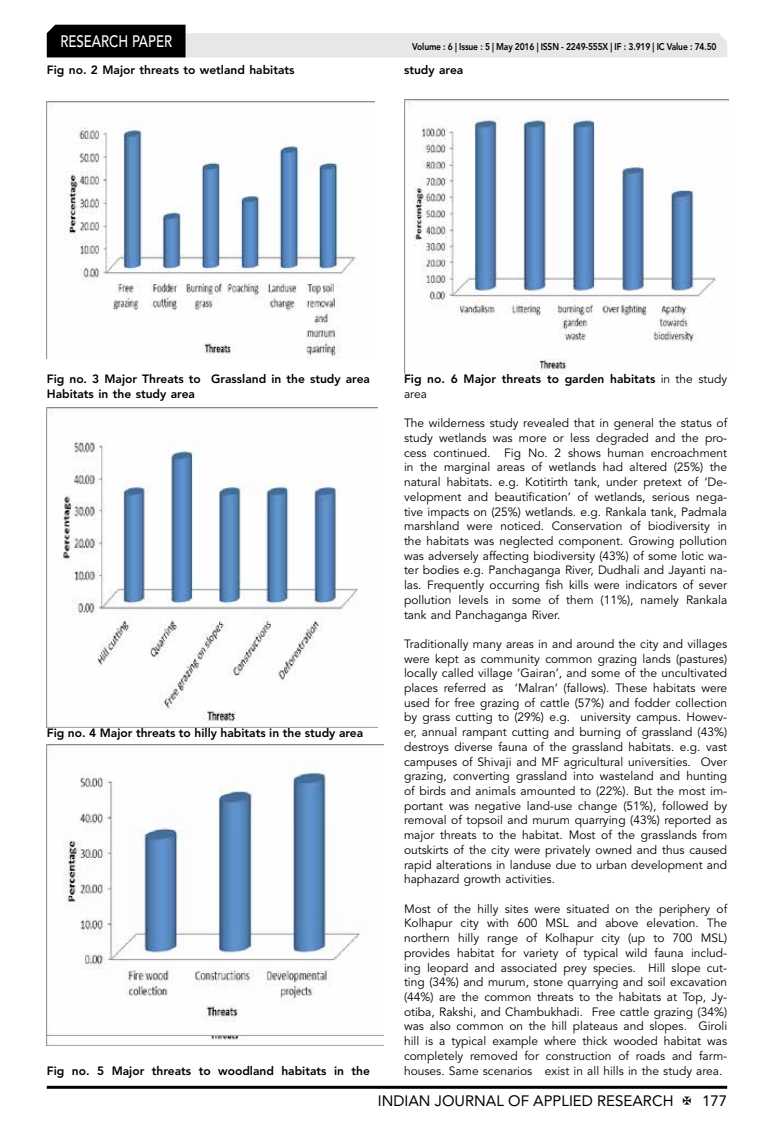
<style>
.page{position:relative;width:774px;height:1136px;background:#fff}
.page>*{position:absolute;margin:0;border:0;box-sizing:border-box;transform-origin:0 0}
.t1{font:500 16.5px "Avenir LT Std";color:#fff;scale:.8 1}
.t2{font:15px "Avenir LT Std";color:#000}
.t3{font:12px/14.7px "Avenir LT Std";color:#000;text-align:justify}
.t4{font:800 12px/14.7px "Avenir LT Std";color:#000}
.t5{font:800 9.75px "Avenir LT Std";letter-spacing:-.02em;color:#000;scale:.87 1}
.s1{font-weight:400}
.s2{font-style:italic}
</style>
<div class="page">
<hr style="left:47px;top:1085px;width:680px;height:3px;background:#000">
<svg style="left:47px;top:25px;width:680px;height:32px"></svg>
<img style="left:47px;top:101px;width:328px;height:257px">
<img style="left:47px;top:407px;width:331px;height:320px">
<img style="left:47px;top:1034px;width:336px;height:10px">
<img style="left:47px;top:744px;width:336px;height:290px">
<img style="left:404px;top:99px;width:325px;height:274px">
<h1 class="t1" style="left:60px;top:32px;width:139px">RESEARCH PAPER</h1>
<p class="t4" style="left:47px;top:63px;width:249px">Fig no. 2 Major threats to wetland habitats</p>
<p class="t5" style="left:412px;top:41px;width:351px">Volume : 6 | Issue : 5 | May 2016 | ISSN - 2249-555X | IF : 3.919 | IC Value : 74.50</p>
<p class="t4" style="left:404px;top:63px;width:61px">study area</p>
<p class="t4" style="left:47px;top:371px;width:325px">Fig no. 3 Major Threats to Grassland in the study area<br>Habitats in the study area</p>
<p class="t4" style="left:47px;top:725px;width:318px">Fig no. 4 Major threats to hilly habitats in the study area</p>
<p class="t4" style="left:47px;top:1062px;width:325px">Fig no. 5 Major threats to woodland habitats in the</p>
<p class="t4" style="left:404px;top:371px;width:325px">Fig no. 6 Major threats to garden habitats <span class="s1">in the study area</span></p>
<p class="t3" style="left:404px;top:416px;width:325px">The wilderness study revealed that in general the status of study wetlands was more or less degraded and the pro&shy;cess continued. Fig No. 2 shows human encroachment in the marginal areas of wetlands had altered (25%) the natural habitats<span class="s2">.</span> e.g. Kotitirth tank, under pretext of ‘De&shy;velopment and beautification’ of wetlands, serious nega&shy;tive impacts on (25%) wetlands. e.g. Rankala tank, Padmala marshland were noticed. Conservation of biodiversity in the habitats was neglected component. Growing pollution was adversely affecting biodiversity (43%) of some lotic wa&shy;ter bodies e.g. Panchaganga River, Dudhali and Jayanti na&shy;las. Frequently occurring fish kills were indicators of sever pollution levels in some of them (11%), namely Rankala tank and Panchaganga River.</p>
<p class="t3" style="left:404px;top:636px;width:325px">Traditionally many areas in and around the city and villages were kept as community common grazing lands (pastures) locally called village ‘Gairan’, and some of the uncultivated places referred as ‘Malran’ (fallows). These habitats were used for free grazing of cattle (57%) and fodder collection by grass cutting to (29%) e.g. university campus. Howev&shy;er, annual rampant cutting and burning of grassland (43%) destroys diverse fauna of the grassland habitats. e.g. vast campuses of Shivaji and MF agricultural universities. Over grazing, converting grassland into wasteland and hunting of birds and animals amounted to (22%). But the most im&shy;portant was negative land-use change (51%), followed by removal of topsoil and murum quarrying (43%) reported as major threats to the habitat. Most of the grasslands from outskirts of the city were privately owned and thus caused rapid alterations in landuse due to urban development and haphazard growth activities.</p>
<p class="t3" style="left:404px;top:901px;width:325px">Most of the hilly sites were situated on the periphery of Kolhapur city with 600 MSL and above elevation. The northern hilly range of Kolhapur city (up to 700 MSL) provides habitat for variety of typical wild fauna includ&shy;ing leopard and associated prey species. Hill slope cut&shy;ting (34%) and murum, stone quarrying and soil excavation (44%) are the common threats to the habitats at Top, Jy&shy;otiba, Rakshi, and Chambukhadi. Free cattle grazing (34%) was also common on the hill plateaus and slopes. Giroli hill is a typical example where thick wooded habitat was completely removed for construction of roads and farm&shy;houses. Same scenarios exist in all hills in the study area.</p>
<p class="t2" style="left:378px;top:1091px;width:297px">INDIAN JOURNAL OF APPLIED RESEARCH</p>
<p class="t2" style="left:702px;top:1091px;width:27px">177</p>
</div>
